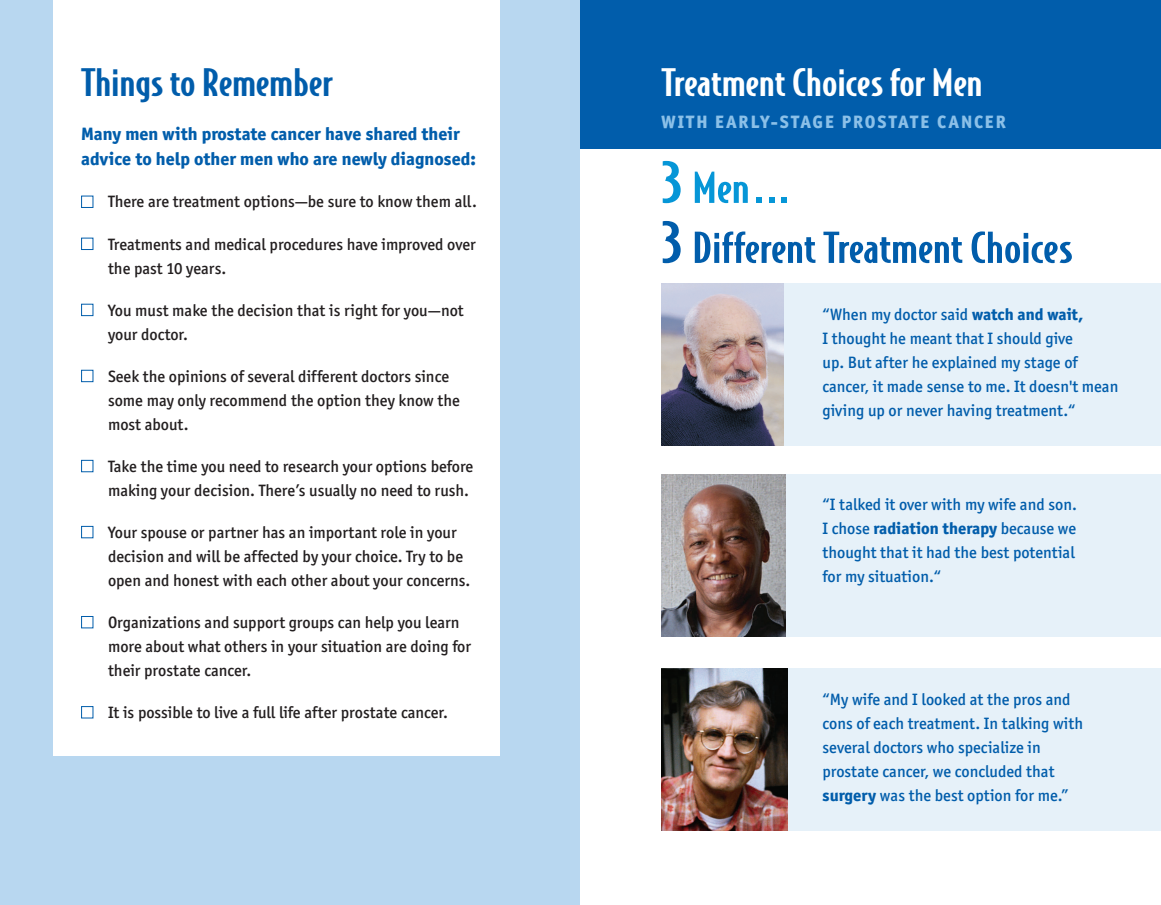
<style>
.page{position:relative;width:1161px;height:905px;background:#fff}
.page>*{position:absolute;margin:0;border:0;box-sizing:border-box;transform-origin:0 0}
.t1{font:500 40.5px/60px "Bodega Sans";color:#015dab;scale:1.25 1}
.t2{font:500 36px "Bodega Sans";color:#fff;scale:1.25 1}
.t3{font:500 36px "Bodega Sans";color:#015dab;scale:1.25 1}
.t4{font:800 18px/25.5px "Officina San ITC";color:#015dab}
.t5{font:800 18px "Officina San ITC";letter-spacing:.1em;color:#8bc0e8}
.t6{font:500 16.5px/24px "Officina San ITC";color:#231f20}
.t7{font:500 16.5px/24px "Officina San ITC";color:#015dab}
.s1{color:#fff}
.s2{font-size:54px;color:#0696d7}
.s3{color:#0696d7}
.s4{font-size:54px}
.s5{font-weight:800}
</style>
<div class="page">
<div style="left:580px;top:0;width:581px;height:148px;background:#015dab"></div>
<div style="left:0;top:0;width:580px;height:904px;background:#b8d7f0"></div>
<div style="left:53px;top:0;width:447px;height:756px;background:#fff"></div>
<div style="left:783px;top:284px;width:378px;height:162px;background:#e6f1f9"></div>
<div style="left:783px;top:474px;width:378px;height:162px;background:#e6f1f9"></div>
<div style="left:783px;top:668px;width:378px;height:162px;background:#e6f1f9"></div>
<img style="left:662px;top:474px;width:123px;height:162px">
<img style="left:662px;top:668px;width:126px;height:162px">
<img style="left:662px;top:284px;width:122px;height:162px">
<h2 class="t3" style="left:81px;top:63px;width:203px">Things to Remember</h2>
<p class="t4" style="left:81px;top:123px;width:396px">Many men with prostate cancer have shared their advice to help other men who are newly diagnosed:</p>
<p class="t6" style="left:81px;top:191px;width:397px"><span class="s1">■</span> There are treatment options—be sure to know them all.</p>
<p class="t6" style="left:108px;top:233px;width:369px;text-indent:-27px"><span class="s1">■</span> Treatments and medical procedures have improved over the past 10 years.</p>
<p class="t6" style="left:108px;top:300px;width:357px;text-indent:-27px"><span class="s1">■</span> You must make the decision that is right for you—not your doctor.</p>
<p class="t6" style="left:108px;top:366px;width:353px;text-indent:-27px"><span class="s1">■</span> Seek the opinions of several different doctors since some may only recommend the option they know the most about.</p>
<p class="t6" style="left:81px;top:456px;width:394px;text-align:right"><span class="s1">■</span> Take the time you need to research your options before making your decision. There’s usually no need to rush.</p>
<p class="t6" style="left:108px;top:522px;width:364px;text-indent:-27px"><span class="s1">■</span> Your spouse or partner has an important role in your decision and will be affected by your choice. Try to be open and honest with each other about your concerns.</p>
<p class="t6" style="left:108px;top:612px;width:365px;text-indent:-27px"><span class="s1">■</span> Organizations and support groups can help you learn more about what others in your situation are doing for their prostate cancer.</p>
<p class="t6" style="left:81px;top:702px;width:369px"><span class="s1">■</span> It is possible to live a full life after prostate cancer.</p>
<h2 class="t2" style="left:662px;top:63px;width:258px">Treatment Choices for Men</h2>
<p class="t5" style="left:662px;top:115px;width:346px">WITH EARLY-STAGE PROSTATE CANCER</p>
<h1 class="t1" style="left:662px;top:159px;width:330px"><span class="s2">3</span> <span class="s3">Men. . .<br></span><span class="s4">3</span> Different Treatment Choices</h1>
<p class="t7" style="left:822px;top:304px;width:297px">“When my doctor said <span class="s5">watch and wait,<br></span>I thought he meant that I should give<br>up. But after he explained my stage of cancer, it made sense to me. It doesn't mean giving up or never having treatment.“</p>
<p class="t7" style="left:822px;top:494px;width:256px">“I talked it over with my wife and son.<br>I chose <span class="s5">radiation therapy</span> because we thought that it had the best potential for my situation.“</p>
<p class="t7" style="left:822px;top:688px;width:262px">“My wife and I looked at the pros and cons of each treatment. In talking with several doctors who specialize in prostate cancer, we concluded that <span class="s5">surgery</span> was the best option for me.”</p>
</div>
